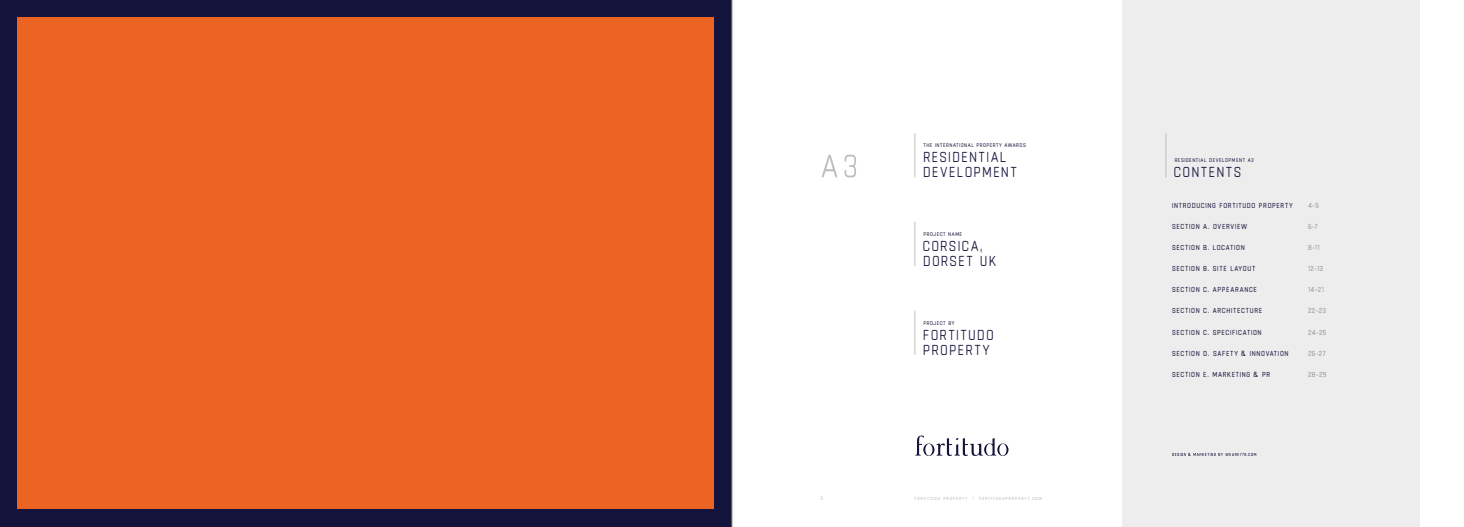
<style>
.page{position:relative;width:1464px;height:527px;background:#fff}
.page>*{position:absolute;margin:0;border:0;box-sizing:border-box;transform-origin:0 0}
.t1{font:56.25px "Chathura";color:#bfbebe}
.t2{font:25px "Chathura";letter-spacing:.045em;color:#14133b}
.Paragraph_Header_Blu{font:700 12.5px "Chathura";letter-spacing:.05em;color:#14133b}
.t3{font:700 12.5px "Chathura";letter-spacing:.025em;color:#8d8e8e}
.t4{font:700 9.38px "Chathura";letter-spacing:.05em;color:#14133b}
.t5{font:800 8.75px "Chathura";color:#bfbebe}
.t6{font:800 7.5px "Chathura";letter-spacing:.12em;color:#bfbebe}
</style>
<div class="page">
<div style="left:0;top:0;width:732px;height:526px;background:#14133b"></div>
<div style="left:18px;top:18px;width:696px;height:490px;background:#ec6421"></div>
<div style="left:1121px;top:0;width:298px;height:526px;background:#ededed"></div>
<hr style="left:914px;top:133px;width:1px;height:44px;background:#bfbebe">
<hr style="left:1165px;top:133px;width:1px;height:44px;background:#bfbebe">
<hr style="left:914px;top:222px;width:1px;height:43px;background:#bfbebe">
<hr style="left:914px;top:310px;width:1px;height:44px;background:#bfbebe">
<svg style="left:915px;top:435px;width:93px;height:21px"></svg>
<svg style="left:1172px;top:452px;width:84px;height:3px"></svg>
<div style="left:728px;top:0;width:8px;height:526px;background:#1d1d1b;opacity:.5"></div>
<hr style="left:732px;top:0;width:1px;height:526px;background:#9d9d9c">
<p class="t1" style="left:820px;top:125px;width:40px">A3</p>
<p class="t4" style="left:923px;top:138px;width:104px">THE INTERNATIONAL PROPERTY AWARDS</p>
<p class="t2" style="left:923px;top:139px;width:85px">RESIDENTIAL</p>
<p class="t2" style="left:922px;top:154px;width:96px">DEVELOPMENT</p>
<p class="t4" style="left:923px;top:227px;width:40px">PROJECT NAME</p>
<p class="t2" style="left:922px;top:227px;width:62px">CORSICA,</p>
<p class="t2" style="left:922px;top:242px;width:75px">DORSET UK</p>
<p class="t4" style="left:923px;top:316px;width:32px">PROJECT BY</p>
<p class="t2" style="left:923px;top:316px;width:72px">FORTITUDO</p>
<p class="t2" style="left:923px;top:331px;width:68px">PROPERTY</p>
<p class="t5" style="left:820px;top:491px;width:4px">3</p>
<p class="t6" style="left:914px;top:493px;width:129px">FORTITUDO PROPERTY | FORTITUDOPROPERTY.COM</p>
<p class="t4" style="left:1174px;top:153px;width:81px">RESIDENTIAL DEVELOPMENT A3</p>
<p class="t2" style="left:1173px;top:154px;width:69px">CONTENTS</p>
<p class="Paragraph_Header_Blu" style="left:1172px;top:196px;width:122px">INTRODUCING FORTITUDO PROPERTY</p>
<p class="Paragraph_Header_Blu" style="left:1172px;top:217px;width:77px">SECTION A. OVERVIEW</p>
<p class="Paragraph_Header_Blu" style="left:1172px;top:238px;width:74px">SECTION B. LOCATION</p>
<p class="Paragraph_Header_Blu" style="left:1172px;top:259px;width:85px">SECTION B. SITE LAYOUT</p>
<p class="Paragraph_Header_Blu" style="left:1172px;top:280px;width:86px">SECTION C. APPEARANCE</p>
<p class="Paragraph_Header_Blu" style="left:1172px;top:301px;width:92px">SECTION C. ARCHITECTURE</p>
<p class="Paragraph_Header_Blu" style="left:1172px;top:322px;width:91px">SECTION C. SPECIFICATION</p>
<p class="Paragraph_Header_Blu" style="left:1172px;top:344px;width:118px">SECTION D. SAFETY &amp; INNOVATION</p>
<p class="Paragraph_Header_Blu" style="left:1172px;top:365px;width:100px">SECTION E. MARKETING &amp; PR</p>
<p class="t3" style="left:1307px;top:196px;width:12px">4-5</p>
<p class="t3" style="left:1307px;top:217px;width:11px">6-7</p>
<p class="t3" style="left:1307px;top:238px;width:13px">8-11</p>
<p class="t3" style="left:1307px;top:259px;width:17px">12-13</p>
<p class="t3" style="left:1307px;top:280px;width:18px">14-21</p>
<p class="t3" style="left:1307px;top:301px;width:20px">22-23</p>
<p class="t3" style="left:1307px;top:322px;width:20px">24-25</p>
<p class="t3" style="left:1307px;top:344px;width:19px">26-27</p>
<p class="t3" style="left:1307px;top:365px;width:20px">28-29</p>
</div>
